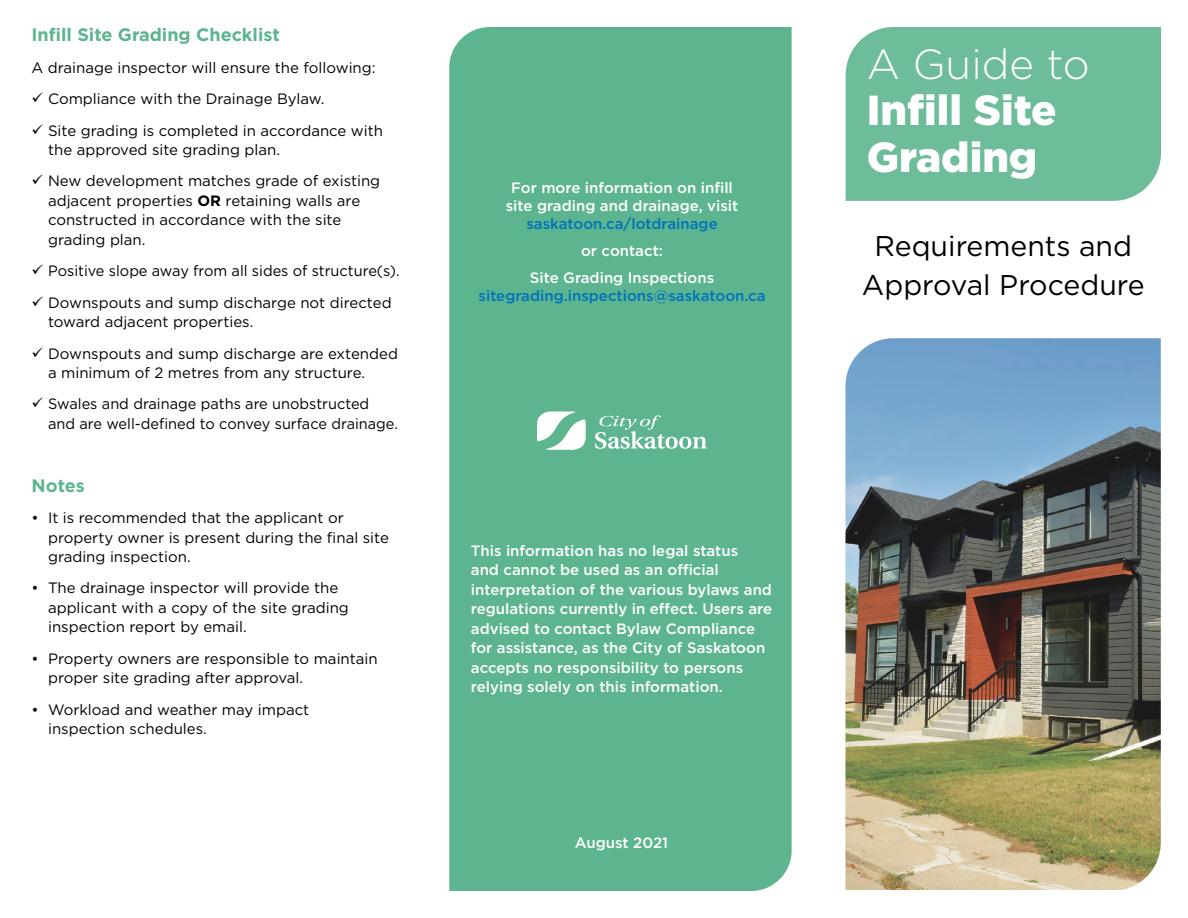
<style>
.page{position:relative;width:1188px;height:918px;background:#fff}
.page>*{position:absolute;margin:0;border:0;box-sizing:border-box;transform-origin:0 0}
.t1{font:900 42px/46.5px "Gotham";color:#fff}
.t2{font:300 42px "Gotham";color:#fff}
.t3{font:28.5px/39px "Gotham";color:#000;text-align:center}
.t4{font:700 18px "Gotham";color:#5db58f}
.t5{font:15px/19.5px "Gotham";color:#000}
.t6{font:500 15px/19.5px "Gotham";color:#fff;text-align:center}
.t7{font:500 15px "Gotham";color:#0072bc}
.s1{font-weight:700}
</style>
<div class="page">
<div style="left:449px;top:27px;width:343px;height:864px;background:#5db58f"></div>
<div style="left:846px;top:27px;width:315px;height:174px;background:#6dbc9a"></div>
<svg style="left:537px;top:411px;width:49px;height:39px"></svg>
<svg style="left:595px;top:415px;width:112px;height:34px;background:#81c5a8"></svg>
<img style="left:845px;top:338px;width:316px;height:552px">
<p class="t4" style="left:32px;top:23px;width:250px">Infill Site Grading Checklist</p>
<p class="t5" style="left:32px;top:57px;width:346px">A drainage inspector will ensure the following:</p>
<p class="t5" style="left:32px;top:89px;width:294px">✓ Compliance with the Drainage Bylaw.</p>
<p class="t5" style="left:48px;top:120px;width:337px;text-indent:-16px">✓ Site grading is completed in accordance with the approved site grading plan.</p>
<p class="t5" style="left:48px;top:171px;width:334px;text-indent:-16px">✓ New development matches grade of existing adjacent properties <span class="s1">OR</span> retaining walls are constructed in accordance with the site grading plan.</p>
<p class="t5" style="left:32px;top:261px;width:370px">✓ Positive slope away from all sides of structure(s).</p>
<p class="t5" style="left:48px;top:292px;width:345px;text-indent:-16px">✓ Downspouts and sump discharge not directed toward adjacent properties.</p>
<p class="t5" style="left:48px;top:343px;width:351px;text-indent:-16px">✓ Downspouts and sump discharge are extended a minimum of 2 metres from any structure.</p>
<p class="t5" style="left:48px;top:394px;width:351px;text-indent:-16px">✓ Swales and drainage paths are unobstructed and are well-defined to convey surface drainage.</p>
<p class="t4" style="left:32px;top:473px;width:55px">Notes</p>
<p class="t5" style="left:48px;top:508px;width:342px;text-indent:-16px">• It is recommended that the applicant or property owner is present during the final site grading inspection.</p>
<p class="t5" style="left:48px;top:578px;width:302px;text-indent:-16px">• The drainage inspector will provide the applicant with a copy of the site grading inspection report by email.</p>
<p class="t5" style="left:48px;top:648px;width:331px;text-indent:-16px">• Property owners are responsible to maintain proper site grading after approval.</p>
<p class="t5" style="left:48px;top:699px;width:263px;text-indent:-16px">• Workload and weather may impact inspection schedules.</p>
<p class="t6" style="left:506px;top:179px;width:234px;line-height:18px">For more information on infill site grading and drainage, visit</p>
<p class="t7" style="left:526px;top:214px;width:193px">saskatoon.ca/lotdrainage</p>
<p class="t6" style="left:530px;top:237px;width:186px;line-height:27px">or contact:<br>Site Grading Inspections</p>
<p class="t7" style="left:479px;top:286px;width:289px">sitegrading.inspections@saskatoon.ca</p>
<p class="t6" style="left:471px;top:540px;width:303px;text-align:left">This information has no legal status<br>and cannot be used as an official interpretation of the various bylaws and regulations currently in effect. Users are advised to contact Bylaw Compliance for assistance, as the City of Saskatoon accepts no responsibility to persons relying solely on this information.</p>
<p class="t6" style="left:575px;top:833px;width:95px">August 2021</p>
<h1 class="t2" style="left:867px;top:37px;width:224px">A Guide to</h1>
<h1 class="t1" style="left:867px;top:87px;width:191px">Infill Site<br>Grading</h1>
<h2 class="t3" style="left:862px;top:226px;width:284px">Requirements and<br>Approval Procedure</h2>
</div>
